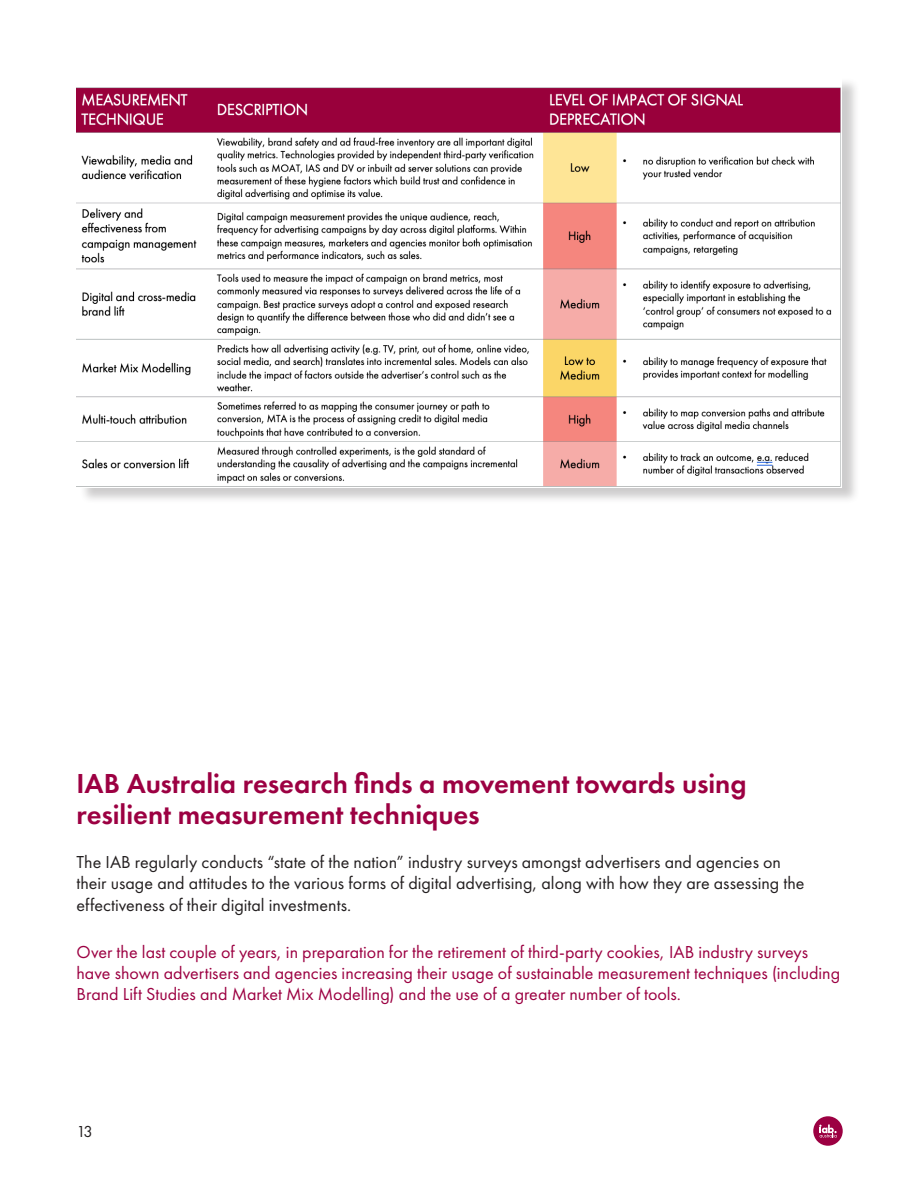
<style>
.page{position:relative;width:918px;height:1188px;background:#fff}
.page>*{position:absolute;margin:0;border:0;box-sizing:border-box;transform-origin:0 0}
.sub_heading{font:600 28.5px/31.5px "Futura PT";color:#9c0042}
.BODY{font:18px/21px "Futura PT";color:#9c0042}
.BODY-2{font:18px/21.6px "Futura PT";color:#231f20}
.t1{font:16.5px "Futura PT";color:#231f20}
</style>
<div class="page">
<div style="left:813px;top:1116px;width:30px;height:30px;background:#9c0042;border-radius:50%"></div>
<svg style="left:819px;top:1125px;width:18px;height:13px"></svg>
<div style="left:79px;top:77px;width:781px;height:427px;background:#231f20;opacity:.23"></div>
<div style="left:77px;top:75px;width:764px;height:410px;background:#fff"></div>
<img style="left:77px;top:87px;width:764px;height:400px">
<p class="sub_heading" style="left:77px;top:767px;width:672px">IAB Australia research finds a movement towards using resilient measurement techniques</p>
<p class="BODY-2" style="left:77px;top:851px;width:730px">The IAB regularly conducts “state of the nation” industry surveys amongst advertisers and agencies on their usage and attitudes to the various forms of digital advertising, along with how they are assessing the effectiveness of their digital investments.</p>
<p class="BODY" style="left:77px;top:941px;width:765px">Over the last couple of years, in preparation for the retirement of third-party cookies, IAB industry surveys have shown advertisers and agencies increasing their usage of sustainable measurement techniques (including<br>Brand Lift Studies and Market Mix Modelling) and the use of a greater number of tools.</p>
<p class="t1" style="left:77px;top:1121px;width:18px">13</p>
</div>
